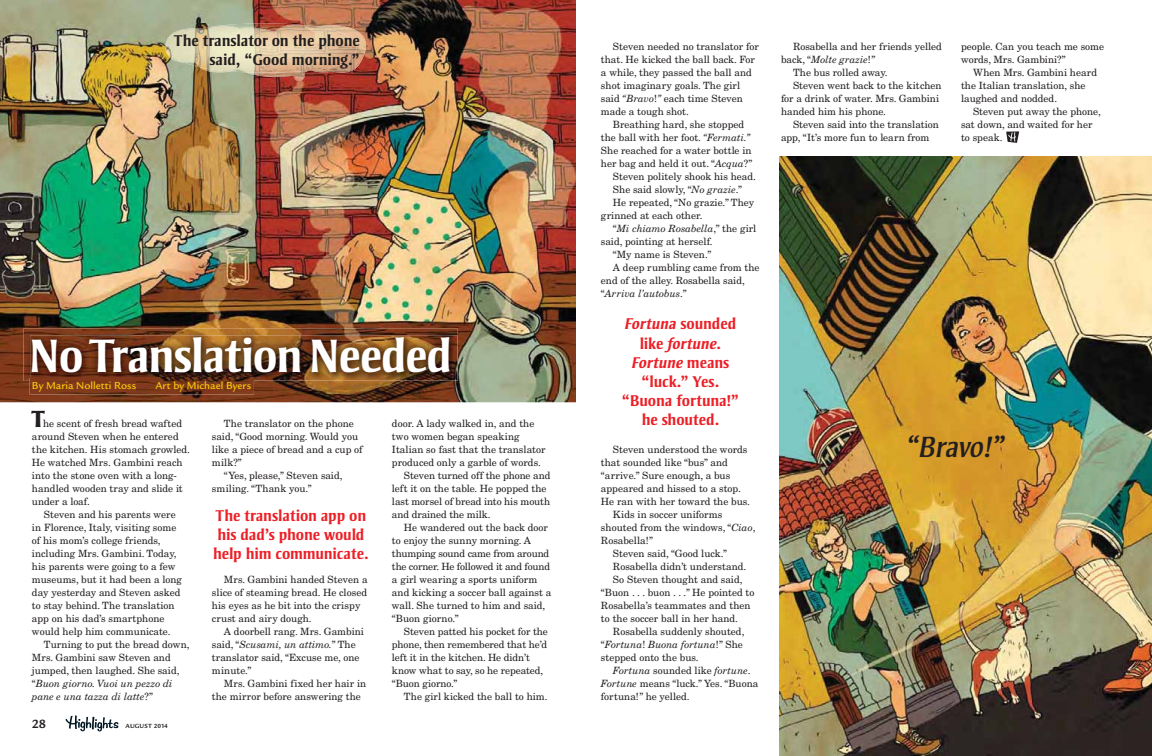
<style>
.page{position:relative;width:1152px;height:756px;background:#fff}
.page>*{position:absolute;margin:0;border:0;box-sizing:border-box;transform-origin:0 0}
.t1{font:700 48px "Strayhorn MT Std";letter-spacing:-.02em;color:#fff}
.t2{font:italic 30px "Strayhorn MT Std";letter-spacing:-.01em;color:#231f20}
.t3{font:800 24px "Strayhorn MT Std";color:#231f20}
.t4{font:700 16px/19.2px "Strayhorn MT Std";letter-spacing:-.01em;color:#ec2027}
.t5{font:700 16px/19.2px "Strayhorn MT Std";color:#231f20;text-align:right}
.t6{font:700 13px "Legacy Sans ITCHFC";color:#231f20}
.t7{font:500 11px "Legacy Sans ITCHFC";color:#ffcb09}
.t8{font:10px/13px "New Century Schlbk LT Std";color:#231f20}
.t9{font:italic 10px "New Century Schlbk LT Std";color:#231f20}
.t10{font:10px "New Century Schlbk LT Std";letter-spacing:-.02em;color:#231f20}
.t11{font:700 6.5px "Legacy Sans ITCHFC";letter-spacing:.015em;color:#231f20}
.s1{font-style:italic}
.s2{font-style:normal}
</style>
<div class="page">
<img style="left:0;top:0;width:576px;height:402px">
<img style="left:780px;top:156px;width:372px;height:600px">
<svg style="left:65px;top:715px;width:54px;height:17px"></svg>
<img style="left:30px;top:381px;width:224px;height:13px">
<img style="left:33px;top:381px;width:218px;height:11px">
<img style="left:24px;top:328px;width:434px;height:53px">
<img style="left:30px;top:335px;width:427px;height:46px">
<img style="left:30px;top:378px;width:224px;height:3px">
<svg style="left:1006px;top:131px;width:13px;height:12px"></svg>
<img style="left:185px;top:23px;width:131px;height:2px">
<img style="left:164px;top:25px;width:203px;height:56px">
<img style="left:171px;top:25px;width:185px;height:48px">
<h3 class="t5" style="left:174px;top:32px;width:187px">The translator on the phone said, “Good morning.”</h3>
<h1 class="t1" style="left:29px;top:338px;width:424px">No Translation Needed</h1>
<p class="t7" style="left:32px;top:381px;width:106px">By Maria Nolletti Ross</p>
<p class="t7" style="left:156px;top:381px;width:97px">Art by Michael Byers</p>
<h3 class="t3" style="left:32px;top:405px;width:14px">T</h3>
<p class="t8" style="left:32px;top:418px;width:159px;text-indent:11px">he scent of fresh bread wafted around Steven when he entered the kitchen. His stomach growled.<br>He watched Mrs. Gambini reach into the stone oven with a long&shy;handled wooden tray and slide it under a loaf.</p>
<p class="t8" style="left:32px;top:509px;width:151px;text-indent:12px">Steven and his parents were in Florence, Italy, visiting some of his mom’s college friends, including Mrs. Gambini. Today, his parents were going to a few museums, but it had been a long day yesterday and Steven asked to stay behind. The translation app on his dad’s smartphone would help him communicate.</p>
<p class="t8" style="left:32px;top:639px;width:159px;text-indent:12px">Turning to put the bread down,<br>Mrs. Gambini saw Steven and jumped, then laughed. She said, “<span class="s1">Buon giorno. Vuoi un pezzo di pane e una tazza di latte</span>?”</p>
<h3 class="t6" style="left:32px;top:719px;width:16px">28</h3>
<p class="t11" style="left:126px;top:723px;width:44px">AUGUST 2014</p>
<p class="t8" style="left:224px;top:418px;width:131px">The translator on the phone</p>
<p class="t8" style="left:212px;top:431px;width:148px">said, “Good morning. Would you</p>
<p class="t8" style="left:212px;top:444px;width:152px">like a piece of bread and a cup of</p>
<p class="t8" style="left:212px;top:457px;width:31px">milk?”</p>
<p class="t8" style="left:224px;top:470px;width:120px">“Yes, please,” Steven said,</p>
<p class="t8" style="left:212px;top:483px;width:101px">smiling. “Thank you.”</p>
<h3 class="t4" style="left:213px;top:507px;width:157px">The translation app on his dad’s phone would help him communicate.</h3>
<p class="t8" style="left:212px;top:574px;width:157px;text-indent:12px">Mrs. Gambini handed Steven a slice of steaming bread. He closed his eyes as he bit into the crispy crust and airy dough.</p>
<p class="t8" style="left:212px;top:626px;width:154px;text-indent:12px">A doorbell rang. Mrs. Gambini said, “<span class="s1">Scusami, un attimo.</span>” The translator said, “Excuse me, one minute.”</p>
<p class="t8" style="left:212px;top:678px;width:156px;text-indent:12px">Mrs. Gambini fixed her hair in the mirror before answering the</p>
<p class="t8" style="left:392px;top:418px;width:144px">door. A lady walked in, and the</p>
<p class="t8" style="left:392px;top:431px;width:129px">two women began speaking</p>
<p class="t8" style="left:392px;top:444px;width:155px">Italian so fast that the translator</p>
<p class="t8" style="left:392px;top:457px;width:150px">produced only a garble of words.</p>
<p class="t8" style="left:404px;top:470px;width:148px">Steven turned off the phone and</p>
<p class="t8" style="left:392px;top:483px;width:156px">left it on the table. He popped the</p>
<p class="t8" style="left:392px;top:496px;width:160px">last morsel of bread into his mouth</p>
<p class="t8" style="left:392px;top:509px;width:100px">and drained the milk.</p>
<p class="t8" style="left:404px;top:522px;width:146px">He wandered out the back door</p>
<p class="t8" style="left:392px;top:535px;width:140px">to enjoy the sunny morning. A</p>
<p class="t10" style="left:392px;top:550px;width:159px">thumping sound came from around</p>
<p class="t10" style="left:392px;top:563px;width:160px">the corner. He followed it and found</p>
<p class="t8" style="left:392px;top:574px;width:147px">a girl wearing a sports uniform</p>
<p class="t8" style="left:392px;top:587px;width:161px">and kicking a soccer ball against a</p>
<p class="t8" style="left:392px;top:600px;width:155px">wall. She turned to him and said,</p>
<p class="t8" style="left:392px;top:613px;width:68px">“Buon giorno.”</p>
<p class="t8" style="left:404px;top:626px;width:145px">Steven patted his pocket for the</p>
<p class="t8" style="left:392px;top:639px;width:157px">phone, then remembered that he’d</p>
<p class="t8" style="left:392px;top:652px;width:139px">left it in the kitchen. He didn’t</p>
<p class="t8" style="left:392px;top:665px;width:153px">know what to say, so he repeated,</p>
<p class="t8" style="left:392px;top:678px;width:67px">“Buon giorno.”</p>
<p class="t8" style="left:404px;top:691px;width:145px">The girl kicked the ball to him.</p>
<p class="t8" style="left:601px;top:41px;width:159px;text-indent:12px">Steven needed no translator for that. He kicked the ball back. For a while, they passed the ball and shot imaginary goals. The girl said <span class="s1">“Bravo</span>!<span class="s1">”</span> each time Steven made a tough shot.</p>
<p class="t8" style="left:613px;top:119px;width:133px">Breathing hard, she stopped</p>
<p class="t8" style="left:601px;top:132px;width:151px">the ball with her foot. <span class="s1">“Fermati.”</span></p>
<p class="t8" style="left:601px;top:145px;width:152px">She reached for a water bottle in</p>
<p class="t8" style="left:601px;top:158px;width:153px">her bag and held it out. “<span class="s1">Acqua</span>?”</p>
<p class="t8" style="left:613px;top:171px;width:144px">Steven politely shook his head.</p>
<p class="t8" style="left:613px;top:184px;width:131px">She said slowly, “<span class="s1">No grazie</span>.”</p>
<p class="t8" style="left:613px;top:197px;width:143px">He repeated, “No grazie.” They</p>
<p class="t8" style="left:601px;top:210px;width:103px">grinned at each other.</p>
<p class="t9" style="left:613px;top:225px;width:145px"><span class="s2">“</span>Mi chiamo Rosabella<span class="s2">,” the girl</span></p>
<p class="t8" style="left:601px;top:236px;width:113px">said, pointing at herself.</p>
<p class="t8" style="left:613px;top:249px;width:100px">“My name is Steven.”</p>
<p class="t8" style="left:613px;top:262px;width:148px">A deep rumbling came from the</p>
<p class="t8" style="left:601px;top:275px;width:145px">end of the alley. Rosabella said,</p>
<p class="t9" style="left:601px;top:290px;width:87px"><span class="s2">“</span>Arriva l’autobus<span class="s2">.”</span></p>
<h3 class="t4" style="left:622px;top:316px;width:119px;text-align:center"><span class="s1">Fortuna</span> sounded like <span class="s1">fortune</span>.<br><span class="s1">Fortune</span> means “luck.” Yes. “Buona fortuna!” he shouted.</h3>
<p class="t8" style="left:613px;top:444px;width:136px">Steven understood the words</p>
<p class="t8" style="left:601px;top:457px;width:129px">that sounded like “bus” and</p>
<p class="t8" style="left:601px;top:470px;width:131px">“arrive.” Sure enough, a bus</p>
<p class="t8" style="left:601px;top:483px;width:141px">appeared and hissed to a stop.</p>
<p class="t8" style="left:601px;top:496px;width:150px">He ran with her toward the bus.</p>
<p class="t8" style="left:613px;top:509px;width:111px">Kids in soccer uniforms</p>
<p class="t8" style="left:601px;top:522px;width:156px">shouted from the windows, “<span class="s1">Ciao</span>,</p>
<p class="t8" style="left:601px;top:535px;width:54px">Rosabella!”</p>
<p class="t8" style="left:613px;top:548px;width:116px">Steven said, “Good luck.”</p>
<p class="t8" style="left:613px;top:561px;width:135px">Rosabella didn’t understand.</p>
<p class="t8" style="left:613px;top:574px;width:131px">So Steven thought and said,</p>
<p class="t8" style="left:601px;top:587px;width:155px">“Buon . . . buon . . .” He pointed to</p>
<p class="t8" style="left:601px;top:600px;width:151px">Rosabella’s teammates and then</p>
<p class="t8" style="left:601px;top:613px;width:139px">to the soccer ball in her hand.</p>
<p class="t8" style="left:613px;top:626px;width:133px">Rosabella suddenly shouted,</p>
<p class="t9" style="left:601px;top:641px;width:143px"><span class="s2">“</span>Fortuna<span class="s2">!</span> Buona fortuna<span class="s2">!” She</span></p>
<p class="t8" style="left:601px;top:652px;width:99px">stepped onto the bus.</p>
<p class="t9" style="left:613px;top:667px;width:139px">Fortuna <span class="s2">sounded like</span> fortune<span class="s2">.</span></p>
<p class="t8" style="left:601px;top:678px;width:159px"><span class="s1">Fortune</span> means “luck.” Yes. “Buona</p>
<p class="t8" style="left:601px;top:691px;width:90px">fortuna!” he yelled.</p>
<p class="t8" style="left:793px;top:41px;width:150px">Rosabella and her friends yelled</p>
<p class="t9" style="left:781px;top:56px;width:96px"><span class="s2">back, “</span>Molte grazie<span class="s2">!”</span></p>
<p class="t8" style="left:793px;top:67px;width:96px">The bus rolled away.</p>
<p class="t8" style="left:793px;top:80px;width:150px">Steven went back to the kitchen</p>
<p class="t8" style="left:781px;top:93px;width:160px">for a drink of water. Mrs. Gambini</p>
<p class="t8" style="left:781px;top:106px;width:107px">handed him his phone.</p>
<p class="t8" style="left:793px;top:119px;width:148px">Steven said into the translation</p>
<p class="t8" style="left:781px;top:132px;width:150px">app, “It’s more fun to learn from</p>
<p class="t8" style="left:961px;top:41px;width:145px">people. Can you teach me some words, Mrs. Gambini?”</p>
<p class="t8" style="left:961px;top:67px;width:138px;text-indent:12px">When Mrs. Gambini heard the Italian translation, she laughed and nodded.</p>
<p class="t8" style="left:961px;top:106px;width:141px;text-indent:12px">Steven put away the phone, sat down, and waited for her to speak.</p>
<h2 class="t2" style="left:907px;top:430px;width:99px">“Bravo!”</h2>
</div>
